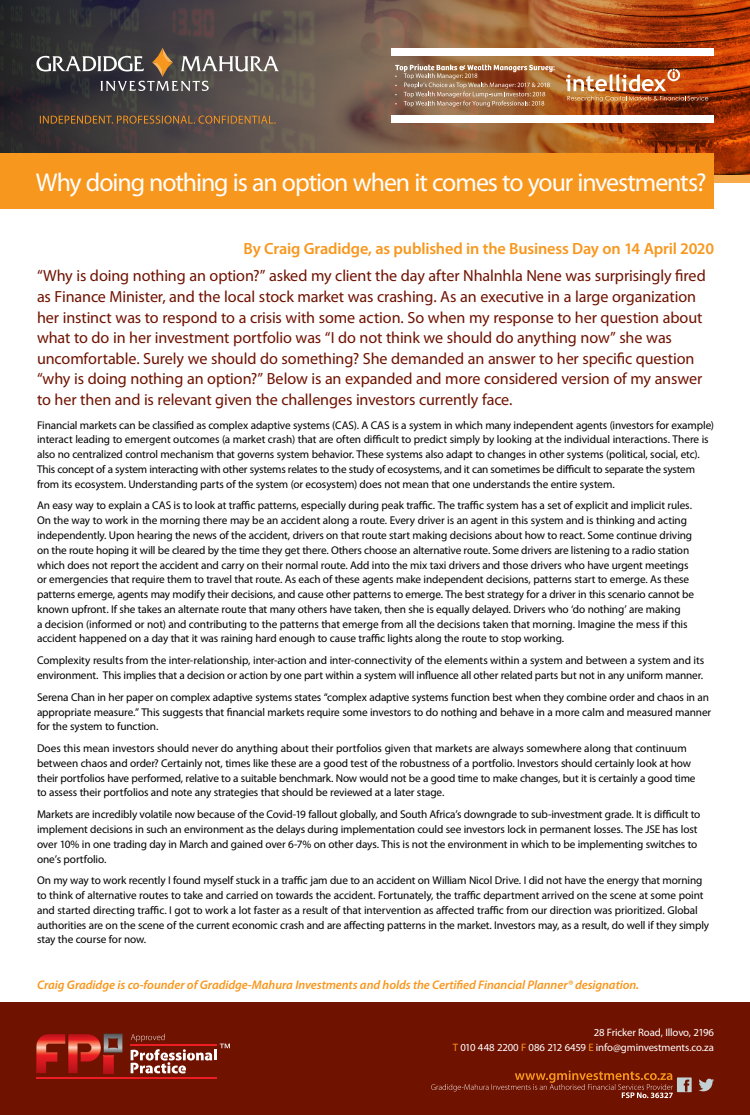
<style>
.page{position:relative;width:750px;height:1115px;background:#fff}
.page>*{position:absolute;margin:0;border:0;box-sizing:border-box;transform-origin:0 0}
.t1{font:25.81px "Myriad Pro";letter-spacing:-.04em;color:#fff}
.t2{font:600 16.25px "Myriad Pro";letter-spacing:-.01em;color:#f8971d}
.t3{font:16.12px/20.6px "Myriad Pro";letter-spacing:-.01em;color:#6f1200}
.t4{font:italic 600 12.5px "Myriad Pro";letter-spacing:-.005em;color:#f8971d}
.t5{font:11.25px/14.8px "Myriad Pro";letter-spacing:-.01em;color:#000}
.t6{font:10.75px/15.1px "Myriad Pro";letter-spacing:-.01em;color:#fff;text-align:right}
.s1{color:#f8971d}
</style>
<div class="page">
<img style="left:0;top:0;width:750px;height:182px">
<div style="left:0;top:153px;width:714px;height:55px;background:#f8971d"></div>
<svg style="left:36px;top:48px;width:243px;height:43px;background:#605b59"></svg>
<svg style="left:40px;top:116px;width:236px;height:8px;background:#7b5a37"></svg>
<svg style="left:395px;top:64px;width:160px;height:43px;background:#a67a59"></svg>
<img style="left:566px;top:69px;width:142px;height:33px">
<div style="left:391px;top:48px;width:322px;height:8px;background:#fff"></div>
<div style="left:391px;top:116px;width:323px;height:7px;background:#fff"></div>
<div style="left:0;top:1002px;width:750px;height:112px;background:#6f1200"></div>
<svg style="left:699px;top:1078px;width:15px;height:13px"></svg>
<svg style="left:431px;top:1070px;width:261px;height:28px"></svg>
<svg style="left:36px;top:1033px;width:87px;height:40px"></svg>
<hr style="left:130px;top:1043px;width:87px;height:2px;background:#ed1d24">
<hr style="left:36px;top:1077px;width:181px;height:1px;background:#ed1d24">
<svg style="left:131px;top:1033px;width:99px;height:40px"></svg>
<h1 class="t1" style="left:36px;top:166px;width:672px">Why doing nothing is an option when it comes to your investments?</h1>
<h2 class="t2" style="left:243px;top:238px;width:472px">By Craig Gradidge, as published in the Business Day on 14 April 2020</h2>
<p class="t3" style="left:37px;top:265px;width:670px">“Why is doing nothing an option?” asked my client the day after Nhalnhla Nene was surprisingly fired as Finance Minister, and the local stock market was crashing. As an executive in a large organization her instinct was to respond to a crisis with some action. So when my response to her question about what to do in her investment portfolio was “I do not think we should do anything now” she was uncomfortable. Surely we should do something? She demanded an answer to her specific question “why is doing nothing an option?” Below is an expanded and more considered version of my answer to her then and is relevant given the challenges investors currently face.</p>
<p class="t5" style="left:37px;top:417px;width:679px">Financial markets can be classified as complex adaptive systems (CAS). A CAS is a system in which many independent agents (investors for example) interact leading to emergent outcomes (a market crash) that are often difficult to predict simply by looking at the individual interactions. There is also no centralized control mechanism that governs system behavior. These systems also adapt to changes in other systems (political, social, etc).<br>This concept of a system interacting with other systems relates to the study of ecosystems, and it can sometimes be difficult to separate the system from its ecosystem. Understanding parts of the system (or ecosystem) does not mean that one understands the entire system.</p>
<p class="t5" style="left:37px;top:498px;width:659px">An easy way to explain a CAS is to look at traffic patterns, especially during peak traffic. The traffic system has a set of explicit and implicit rules.<br>On the way to work in the morning there may be an accident along a route. Every driver is an agent in this system and is thinking and acting independently. Upon hearing the news of the accident, drivers on that route start making decisions about how to react. Some continue driving on the route hoping it will be cleared by the time they get there. Others choose an alternative route. Some drivers are listening to a radio station which does not report the accident and carry on their normal route. Add into the mix taxi drivers and those drivers who have urgent meetings or emergencies that require them to travel that route. As each of these agents make independent decisions, patterns start to emerge. As these patterns emerge, agents may modify their decisions, and cause other patterns to emerge. The best strategy for a driver in this scenario cannot be known upfront. If she takes an alternate route that many others have taken, then she is equally delayed. Drivers who ‘do nothing’ are making<br>a decision (informed or not) and contributing to the patterns that emerge from all the decisions taken that morning. Imagine the mess if this accident happened on a day that it was raining hard enough to cause traffic lights along the route to stop working.</p>
<p class="t5" style="left:37px;top:652px;width:669px">Complexity results from the inter-relationship, inter-action and inter-connectivity of the elements within a system and between a system and its environment. This implies that a decision or action by one part within a system will influence all other related parts but not in any uniform manner.</p>
<p class="t5" style="left:37px;top:689px;width:676px">Serena Chan in her paper on complex adaptive systems states “complex adaptive systems function best when they combine order and chaos in an appropriate measure.” This suggests that financial markets require some investors to do nothing and behave in a more calm and measured manner for the system to function.</p>
<p class="t5" style="left:37px;top:740px;width:660px">Does this mean investors should never do anything about their portfolios given that markets are always somewhere along that continuum between chaos and order? Certainly not, times like these are a good test of the robustness of a portfolio. Investors should certainly look at how their portfolios have performed, relative to a suitable benchmark. Now would not be a good time to make changes, but it is certainly a good time to assess their portfolios and note any strategies that should be reviewed at a later stage.</p>
<p class="t5" style="left:37px;top:806px;width:665px">Markets are incredibly volatile now because of the Covid-19 fallout globally, and South Africa’s downgrade to sub-investment grade. It is difficult to implement decisions in such an environment as the delays during implementation could see investors lock in permanent losses. The JSE has lost over 10% in one trading day in March and gained over 6-7% on other days. This is not the environment in which to be implementing switches to one’s portfolio.</p>
<p class="t5" style="left:37px;top:873px;width:674px">On my way to work recently I found myself stuck in a traffic jam due to an accident on William Nicol Drive. I did not have the energy that morning to think of alternative routes to take and carried on towards the accident. Fortunately, the traffic department arrived on the scene at some point and started directing traffic. I got to work a lot faster as a result of that intervention as affected traffic from our direction was prioritized. Global authorities are on the scene of the current economic crash and are affecting patterns in the market. Investors may, as a result, do well if they simply stay the course for now.</p>
<p class="t4" style="left:37px;top:976px;width:604px">Craig Gradidge is co-founder of Gradidge-Mahura Investments and holds the Certified Financial Planner® designation.</p>
<p class="t6" style="left:453px;top:1024px;width:263px">28 Fricker Road, Illovo, 2196<br><span class="s1">T</span> 010 448 2200 <span class="s1">F</span> 086 212 6459 <span class="s1">E</span> info@gminvestments.co.za</p>
</div>
